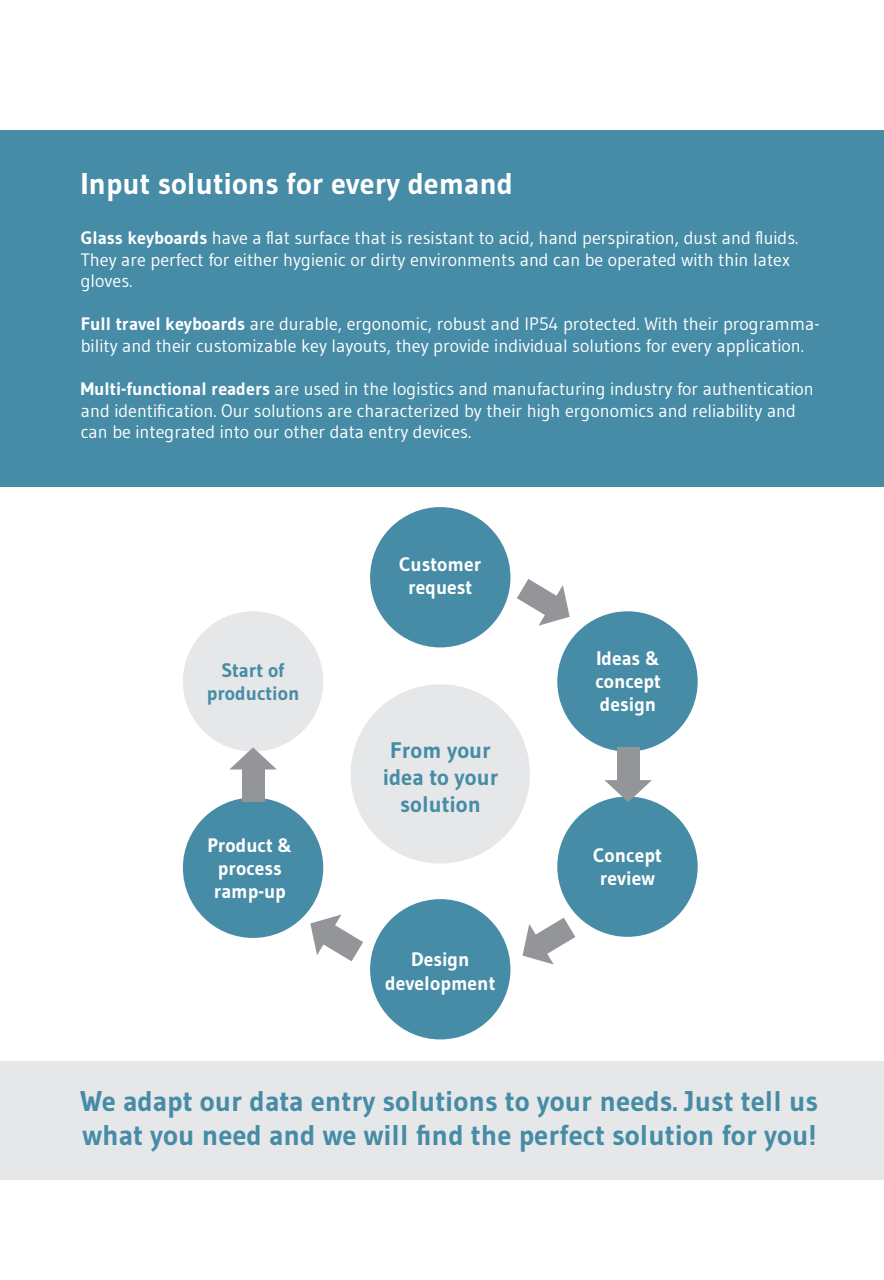
<style>
.page{position:relative;width:884px;height:1280px;background:#fff}
.page>*{position:absolute;margin:0;border:0;box-sizing:border-box;transform-origin:0 0}
.t1{font:700 30px "Gudea";color:#fff}
.t2{font:700 28.5px/34.2px "Gudea";color:#468ca6}
.t3{font:700 22.5px/27px "Gudea";color:#468ca6;text-align:center}
.t4{font:700 19.5px/23.4px "Gudea";color:#fff;text-align:center}
.t5{font:700 19.5px/23.4px "Gudea";color:#468ca6;text-align:center}
.t6{font:18px/21.6px "Gudea";color:#fff}
.s1{font-weight:700}
</style>
<div class="page">
<div style="left:0;top:1061px;width:884px;height:119px;background:#e6e7e9"></div>
<div style="left:0;top:130px;width:884px;height:356px;background:#468ca6"></div>
<div style="left:370px;top:507px;width:140px;height:140px;background:#468ca6;border-radius:50%"></div>
<div style="left:557px;top:611px;width:140px;height:141px;background:#468ca6;border-radius:50%"></div>
<div style="left:557px;top:796px;width:140px;height:141px;background:#468ca6;border-radius:50%"></div>
<div style="left:370px;top:899px;width:140px;height:140px;background:#468ca6;border-radius:50%"></div>
<div style="left:183px;top:798px;width:140px;height:140px;background:#468ca6;border-radius:50%"></div>
<div style="left:183px;top:611px;width:140px;height:141px;background:#e6e7e9;border-radius:50%"></div>
<div style="left:617px;top:747px;width:22px;height:38px;background:#939598"></div>
<svg style="left:604px;top:780px;width:48px;height:22px"></svg>
<svg style="left:517px;top:579px;width:52px;height:47px"></svg>
<svg style="left:522px;top:918px;width:53px;height:46px"></svg>
<svg style="left:310px;top:914px;width:53px;height:47px"></svg>
<div style="left:242px;top:765px;width:22px;height:37px;background:#939598"></div>
<svg style="left:230px;top:747px;width:46px;height:22px"></svg>
<div style="left:350px;top:684px;width:180px;height:179px;background:#e6e7e9;border-radius:50%"></div>
<h1 class="t1" style="left:81px;top:164px;width:434px">Input solutions for every demand</h1>
<p class="t6" style="left:81px;top:227px;width:719px"><span class="s1">Glass keyboards</span> have a flat surface that is resistant to acid, hand perspiration, dust and fluids.<br>They are perfect for either hygienic or dirty environments and can be operated with thin latex gloves.</p>
<p class="t6" style="left:81px;top:313px;width:740px"><span class="s1">Full travel keyboards</span> are durable, ergonomic, robust and IP54 protected. With their programma&shy;bility and their customizable key layouts, they provide individual solutions for every application.</p>
<p class="t6" style="left:81px;top:378px;width:734px"><span class="s1">Multi-functional readers</span> are used in the logistics and manufacturing industry for authentication and identification. Our solutions are characterized by their high ergonomics and reliability and can be integrated into our other data entry devices.</p>
<p class="t5" style="left:207px;top:658px;width:94px">Start of production</p>
<p class="t4" style="left:207px;top:833px;width:87px">Product &amp; process ramp-up</p>
<p class="t4" style="left:399px;top:552px;width:84px">Customer request</p>
<p class="t3" style="left:383px;top:736px;width:117px">From your idea to your solution</p>
<p class="t4" style="left:385px;top:948px;width:112px">Design development</p>
<p class="t4" style="left:595px;top:646px;width:67px;text-align:justify">Ideas &amp; concept design</p>
<p class="t4" style="left:593px;top:843px;width:70px">Concept review</p>
<h2 class="t2" style="left:81px;top:1084px;width:739px">We adapt our data entry solutions to your needs. Just tell us what you need and we will find the perfect solution for you!</h2>
</div>
